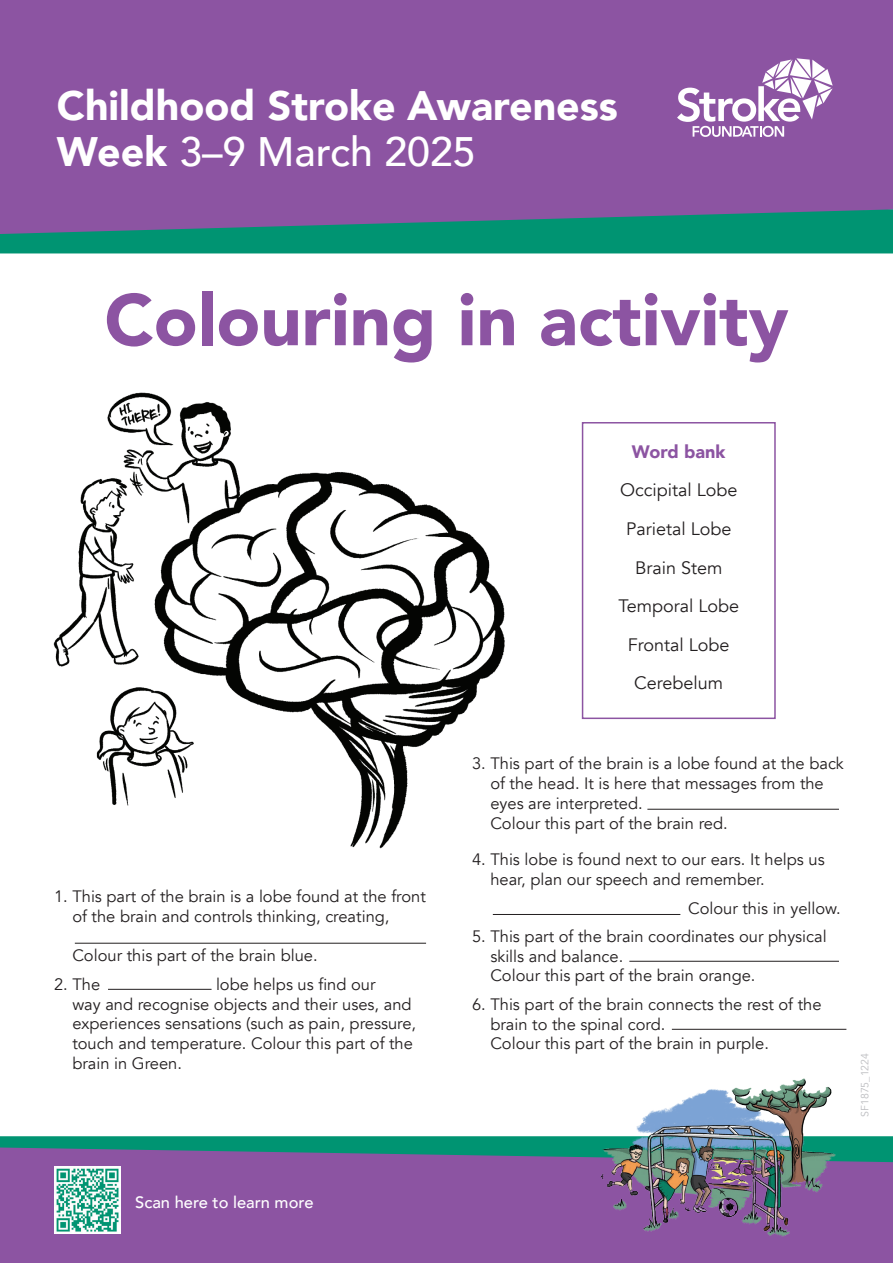
<style>
.page{position:relative;width:893px;height:1263px;background:#fff}
.page>*{position:absolute;margin:0;border:0;box-sizing:border-box;transform-origin:0 0}
.t1{font:900 72px "Avenir";color:#8c54a2}
.t2{font:900 41.1px/46.7px "Avenir";color:#fff}
.t3{font:18px/38.5px "Avenir";color:#231f20;text-align:center}
.t4{font:900 18px "Avenir";color:#8c54a2}
.t5{font:16.5px/19.8px "Avenir";color:#231f20}
.t6{font:500 16.5px "Avenir";color:#fff}
.t7{font:10.5px "Avenir";color:#bcbdc0}
.s1{font-weight:500}
</style>
<div class="page">
<div style="left:0;top:1162px;width:893px;height:101px;background:#8c54a2"></div>
<svg style="left:0;top:1136px;width:893px;height:26px;background:#327f83"></svg>
<img style="left:594px;top:1078px;width:249px;height:165px">
<div style="left:582px;top:422px;width:194px;height:297px;border:2px solid #8c54a2"></div>
<hr style="left:75px;top:943px;width:351px;height:1px;background:#231f20">
<hr style="left:493px;top:914px;width:187px;height:1px;background:#231f20">
<hr style="left:108px;top:989px;width:104px;height:1px;background:#231f20">
<hr style="left:647px;top:809px;width:192px;height:1px;background:#231f20">
<hr style="left:629px;top:961px;width:210px;height:1px;background:#231f20">
<hr style="left:672px;top:1029px;width:174px;height:1px;background:#231f20">
<img style="left:53px;top:392px;width:452px;height:457px">
<div style="left:499px;top:674px;width:61px;height:79px;background:#fff"></div>
<img style="left:54px;top:1166px;width:67px;height:67px">
<div style="left:0;top:0;width:893px;height:209px;background:#8c54a2"></div>
<svg style="left:0;top:209px;width:893px;height:44px;background:#28817f"></svg>
<svg style="left:677px;top:58px;width:156px;height:79px"></svg>
<h2 class="t2" style="left:57px;top:81px;width:563px">Childhood Stroke Awareness<br>Week <span class="s1">3–9 March 2025</span></h2>
<h1 class="t1" style="left:104px;top:258px;width:686px">Colouring in activity</h1>
<p class="t5" style="left:72px;top:887px;width:355px;text-indent:-18px">1. This part of the brain is a lobe found at the front of the brain and controls thinking, creating,</p>
<p class="t5" style="left:72px;top:946px;width:247px">Colour this part of the brain blue.</p>
<p class="t5" style="left:54px;top:974px;width:48px">2. The</p>
<p class="t5" style="left:72px;top:974px;width:345px;text-indent:144px">lobe helps us find our<br>way and recognise objects and their uses, and experiences sensations (such as pain, pressure, touch and temperature. Colour this part of the brain in Green.</p>
<p class="t6" style="left:135px;top:1187px;width:180px">Scan here to learn more</p>
<p class="t4" style="left:632px;top:436px;width:95px">Word bank</p>
<p class="t3" style="left:618px;top:471px;width:122px">Occipital Lobe<br>Parietal Lobe<br>Brain Stem<br>Temporal Lobe<br>Frontal Lobe<br>Cerebelum</p>
<p class="t5" style="left:490px;top:754px;width:355px;text-indent:-18px">3. This part of the brain is a lobe found at the back of the head. It is here that messages from the eyes are interpreted.<br>Colour this part of the brain red.</p>
<p class="t5" style="left:490px;top:850px;width:336px;text-indent:-18px">4. This lobe is found next to our ears. It helps us hear, plan our speech and remember.</p>
<p class="t5" style="left:688px;top:898px;width:154px">Colour this in yellow.</p>
<p class="t5" style="left:490px;top:926px;width:338px;text-indent:-18px">5. This part of the brain coordinates our physical skills and balance.<br>Colour this part of the brain orange.</p>
<p class="t5" style="left:490px;top:994px;width:333px;text-indent:-18px">6. This part of the brain connects the rest of the brain to the spinal cord.<br>Colour this part of the brain in purple.</p>
<p class="t7" style="left:859px;top:1117px;width:65px;rotate:-90deg">SF1875_1224</p>
</div>
